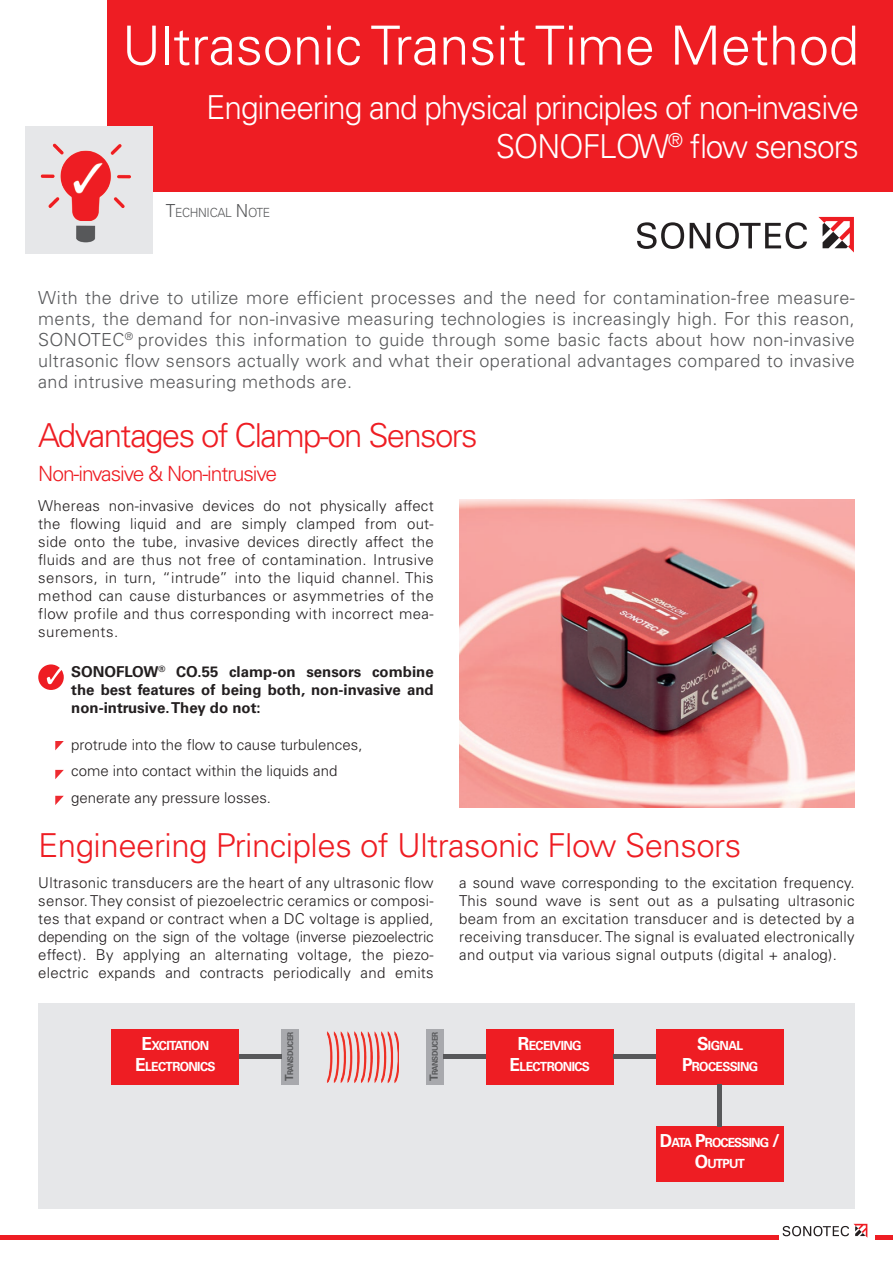
<style>
.page{position:relative;width:893px;height:1263px;background:#fff}
.page>*{position:absolute;margin:0;border:0;box-sizing:border-box;transform-origin:0 0}
.Chapter_title{font:300 54px "Univers LT Std";color:#fff}
.Autoren{font:300 33px/39px "Univers LT Std";letter-spacing:-.035em;color:#fff;text-align:right;scale:.96 1}
.Title_22{font:300 33px "Univers LT Std";letter-spacing:-.015em;color:#ee1d23}
.Title_22-2{font:300 33px "Univers LT Std";letter-spacing:-.05em;color:#ee1d23}
.Title_22-3{font:300 21px "Univers LT Std";letter-spacing:-.05em;color:#ee1d23}
.Chapter_subtitle{font:300 18px/21px "Univers LT Std";letter-spacing:.02em;color:#57585a;text-align:justify}
.t1{font:300 15px/18px "Univers LT Std";letter-spacing:.02em;color:#231f20;text-align:justify}
.t2{font:700 15px/18px "Univers LT Std";color:#231f20;text-align:justify}
.t3{font:300 15px "Univers LT Std";color:#231f20}
.Autoren-2{font:700 12.6px/21px "Univers LT Std";letter-spacing:-.05em;color:#fff;text-align:center;scale:.96 1}
.Autoren-3{font:700 12.6px "Univers LT Std";letter-spacing:-.07em;color:#fff;scale:.96 1}
.Autoren-4{font:300 12.6px "Univers LT Std";letter-spacing:-.03em;color:#57585a;scale:.96 1}
.Autoren-5{font:700 7.8px "Univers LT Std";letter-spacing:-.07em;color:#57585a;scale:.96 1}
.s1{font-size:18px}
.s2{font-size:11.25px}
</style>
<div class="page">
<div style="left:39px;top:1003px;width:816px;height:206px;background:#e6e7e9"></div>
<div style="left:112px;top:1029px;width:127px;height:55px;background:#ee1d23"></div>
<div style="left:486px;top:1029px;width:127px;height:55px;background:#ee1d23"></div>
<div style="left:656px;top:1029px;width:127px;height:55px;background:#ee1d23"></div>
<div style="left:656px;top:1127px;width:128px;height:55px;background:#ee1d23"></div>
<div style="left:282px;top:1029px;width:17px;height:55px;background:#a8a9ad"></div>
<div style="left:426px;top:1029px;width:17px;height:55px;background:#a8a9ad"></div>
<img style="left:327px;top:1031px;width:72px;height:52px">
<div style="left:239px;top:1054px;width:43px;height:5px;background:#57585a"></div>
<div style="left:443px;top:1054px;width:43px;height:5px;background:#57585a"></div>
<div style="left:613px;top:1054px;width:43px;height:5px;background:#57585a"></div>
<hr style="left:718px;top:1084px;width:4px;height:43px;background:#57585a">
<svg style="left:55px;top:741px;width:9px;height:9px"></svg>
<svg style="left:55px;top:770px;width:9px;height:9px"></svg>
<svg style="left:55px;top:796px;width:9px;height:9px"></svg>
<svg style="left:38px;top:664px;width:26px;height:26px"></svg>
<img style="left:459px;top:500px;width:396px;height:308px">
<svg style="left:783px;top:1224px;width:84px;height:13px"></svg>
<div style="left:875px;top:1235px;width:18px;height:5px;background:#ee1d23"></div>
<div style="left:0;top:1235px;width:778px;height:5px;background:#ee1d23"></div>
<div style="left:107px;top:0;width:786px;height:191px;background:#ee1d23"></div>
<div style="left:26px;top:126px;width:127px;height:127px;background:#e6e7e9"></div>
<img style="left:25px;top:142px;width:106px;height:100px">
<svg style="left:637px;top:217px;width:217px;height:35px"></svg>
<p class="Chapter_title" style="left:122px;top:13px;width:738px">Ultrasonic Transit Time Method</p>
<p class="Autoren" style="left:206px;top:88px;width:681px">Engineering and physical principles of non-invasive<br>SONOFLOW<sup>®</sup> flow sensors</p>
<p class="Autoren-4" style="left:166px;top:205px;width:110px"><span class="s1">T</span>ECHNICAL <span class="s1">N</span> OTE</p>
<p class="Chapter_subtitle" style="left:38px;top:287px;width:818px">With the drive to utilize more efficient processes and the need for contamination-free measure&shy;ments, the demand for non-invasive measuring technologies is increasingly high. For this reason, SONOTEC<sup>®</sup> provides this information to guide through some basic facts about how non-invasive ultrasonic flow sensors actually work and what their operational advantages compared to invasive and intrusive measuring methods are.</p>
<p class="Title_22-2" style="left:38px;top:415px;width:441px">Advantages of Clamp-on Sensors</p>
<p class="Title_22-3" style="left:38px;top:461px;width:241px">Non-invasive &amp; Non-intrusive</p>
<p class="t1" style="left:38px;top:496px;width:397px">Whereas non-invasive devices do not physically affect the flowing liquid and are simply clamped from out&shy;side onto the tube, invasive devices directly affect the fluids and are thus not free of contamination. Intrusive sensors, in turn, “intrude” into the liquid channel. This method can cause disturbances or asymmetries of the flow profile and thus corresponding with incorrect mea&shy;surements.</p>
<p class="t2" style="left:71px;top:663px;width:364px">SONOFLOW<sup>®</sup> CO.55 clamp-on sensors combine the best features of being both, non-invasive and non-intrusive. They do not:</p>
<p class="t3" style="left:71px;top:735px;width:293px">protrude into the flow to cause turbulences,</p>
<p class="t3" style="left:71px;top:762px;width:268px">come into contact within the liquids and</p>
<p class="t3" style="left:71px;top:788px;width:201px">generate any pressure losses.</p>
<p class="Title_22" style="left:38px;top:826px;width:704px">Engineering Principles of Ultrasonic Flow Sensors</p>
<p class="t1" style="left:38px;top:874px;width:397px">Ultrasonic transducers are the heart of any ultrasonic flow sensor. They consist of piezoelectric ceramics or composi&shy;tes that expand or contract when a DC voltage is applied, depending on the sign of the voltage (inverse piezoelectric effect). By applying an alternating voltage, the piezo&shy;electric expands and contracts periodically and emits</p>
<p class="t1" style="left:459px;top:874px;width:397px">a sound wave corresponding to the excitation frequency.<br>This sound wave is sent out as a pulsating ultrasonic beam from an excitation transducer and is detected by a receiving transducer. The signal is evaluated electronically and output via various signal outputs (digital + analog).</p>
<p class="Autoren-5" style="left:286px;top:1081px;width:53px;rotate:-90deg"><span class="s2">T</span>RANSDUCER</p>
<p class="Autoren-5" style="left:431px;top:1081px;width:53px;rotate:-90deg"><span class="s2">T</span>RANSDUCER</p>
<p class="Autoren-2" style="left:135px;top:1035px;width:85px"><span class="s1">E</span>XCITATION<br><span class="s1">E</span>LECTRONICS</p>
<p class="Autoren-2" style="left:518px;top:1035px;width:68px"><span class="s1">R</span>ECEIVING</p>
<p class="Autoren-2" style="left:510px;top:1056px;width:85px"><span class="s1">E</span>LECTRONICS</p>
<p class="Autoren-2" style="left:697px;top:1035px;width:50px"><span class="s1">S</span>IGNAL</p>
<p class="Autoren-2" style="left:682px;top:1056px;width:81px"><span class="s1">P</span>ROCESSING</p>
<p class="Autoren-3" style="left:660px;top:1135px;width:127px"><span class="s1">D</span>ATA <span class="s1">P</span>ROCESSING <span class="s1">/</span></p>
<p class="Autoren-2" style="left:695px;top:1153px;width:54px"><span class="s1">O</span>UTPUT</p>
</div>
